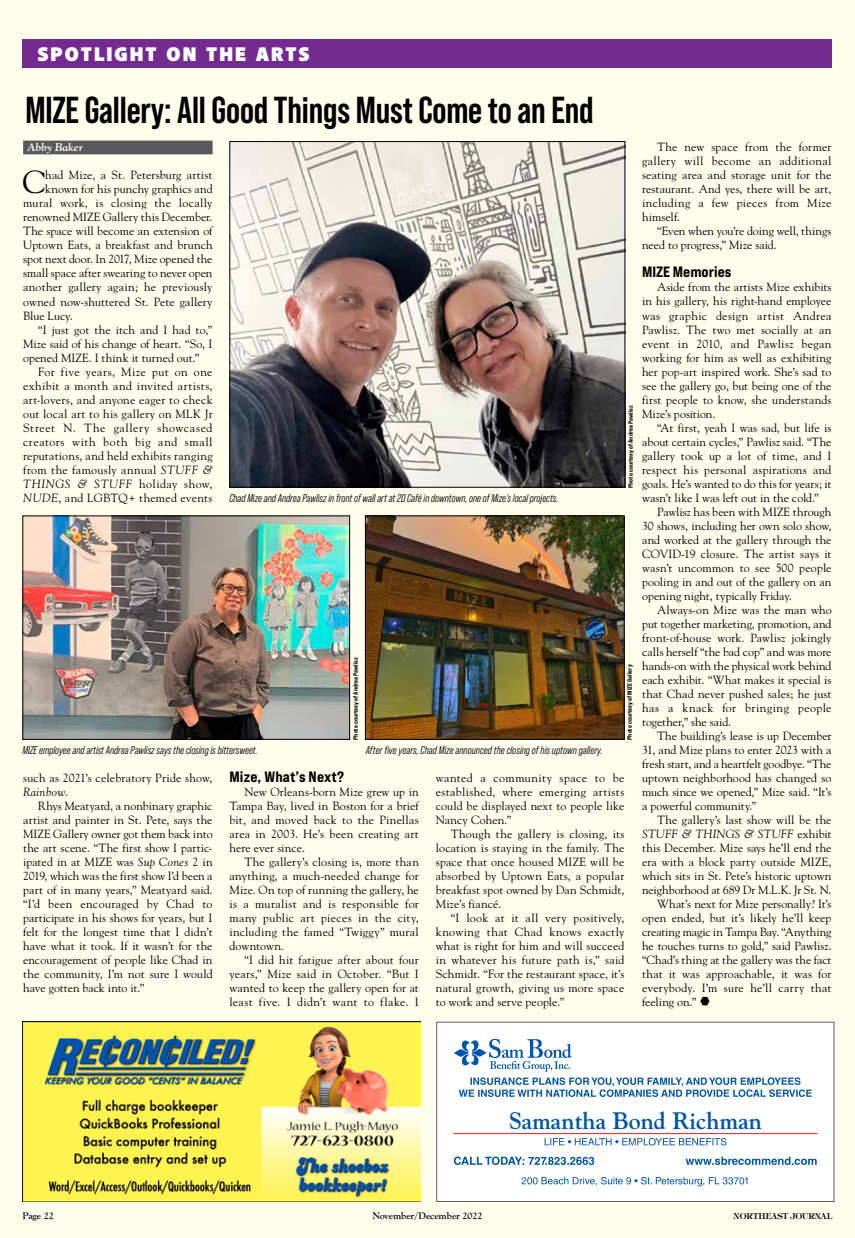
<style>
.page{position:relative;width:855px;height:1238px;background:#fffdeb}
.page>*{position:absolute;margin:0;border:0;box-sizing:border-box;transform-origin:0 0}
.t1{font:700 37.5px "Bebas Neue Pro";letter-spacing:-.005em;color:#000}
.t2{font:31.75px "Goudy";color:#000}
.t3{font:700 23.75px "Goudy";color:#0054a4}
.t4{font:900 20px "Akagi Pro";letter-spacing:.1em;color:#fff}
.t5{font:15px "Bebas Neue Pro Exp Eb";color:#000}
.t6{font:11.88px/14px "Goudy";letter-spacing:.01em;color:#000;text-align:justify}
.t7{font:11.88px "Goudy";letter-spacing:.03em;color:#000}
.t8{font:11.88px "Goudy";letter-spacing:.055em;color:#000}
.t9{font:11.88px "Goudy";letter-spacing:.05em;color:#000}
.t10{font:11.88px "Goudy";letter-spacing:.035em;color:#000}
.t11{font:italic 11.88px "Goudy";color:#000}
.t12{font:italic 11.88px "Goudy";letter-spacing:.04em;color:#000}
.t13{font:italic 11.25px "Bebas Neue Pro Middle";color:#000;scale:.95 1}
.t14{font:italic 700 11.25px "Goudy";color:#fff}
.t15{font:700 10px "Goudy Old Style T";color:#000}
.t16{font:600 8.12px "Tiffany";color:#000}
.t17{font:6.25px "Bebas Neue Pro Exp Eb";color:#000}
.s1{font-style:italic}
.s2{font-style:normal}
</style>
<div class="page">
<div style="left:22px;top:39px;width:810px;height:29px;background:#742b90"></div>
<div style="left:23px;top:141px;width:190px;height:13px;background:#58595b"></div>
<img style="left:367px;top:517px;width:256px;height:220px">
<div style="left:365px;top:515px;width:260px;height:224px;border:1px solid #000"></div>
<img style="left:231px;top:143px;width:392px;height:342px">
<div style="left:229px;top:141px;width:396px;height:346px;border:1px solid #000"></div>
<img style="left:24px;top:517px;width:324px;height:220px">
<div style="left:22px;top:515px;width:328px;height:224px;border:1px solid #000"></div>
<svg style="left:437px;top:1021px;width:397px;height:180px;background:#ebf0f5"></svg>
<img style="left:22px;top:1021px;width:398px;height:180px">
<h3 class="t4" style="left:38px;top:42px;width:274px">SPOTLIGHT ON THE ARTS</h3>
<h1 class="t1" style="left:25px;top:89px;width:570px">MIZE Gallery: All Good Things Must Come to an End</h1>
<p class="t14" style="left:28px;top:140px;width:57px">Abby Baker</p>
<h2 class="t2" style="left:22px;top:163px;width:24px">C</h2>
<p class="t6" style="left:45px;top:168px;width:169px">had Mize, a St. Petersburg artist</p>
<p class="t6" style="left:45px;top:182px;width:169px">known for his punchy graphics and</p>
<p class="t7" style="left:23px;top:196px;width:191px">mural work, is closing the locally</p>
<p class="t6" style="left:23px;top:210px;width:191px">renowned MIZE Gallery this December.</p>
<p class="t6" style="left:23px;top:224px;width:191px">The space will become an extension of</p>
<p class="t6" style="left:23px;top:238px;width:191px">Uptown Eats, a breakfast and brunch</p>
<p class="t6" style="left:23px;top:252px;width:191px">spot next door. In 2017, Mize opened the</p>
<p class="t6" style="left:23px;top:266px;width:191px">small space after swearing to never open</p>
<p class="t6" style="left:23px;top:280px;width:191px">another gallery again; he previously</p>
<p class="t6" style="left:23px;top:294px;width:191px">owned now-shuttered St. Pete gallery</p>
<p class="t6" style="left:23px;top:308px;width:51px">Blue Lucy.</p>
<p class="t6" style="left:38px;top:322px;width:176px">“I just got the itch and I had to,”</p>
<p class="t6" style="left:23px;top:336px;width:191px">Mize said of his change of heart. “So, I</p>
<p class="t6" style="left:23px;top:350px;width:178px">opened MIZE. I think it turned out.”</p>
<p class="t10" style="left:38px;top:364px;width:176px">For five years, Mize put on one</p>
<p class="t7" style="left:23px;top:378px;width:191px">exhibit a month and invited artists,</p>
<p class="t6" style="left:23px;top:392px;width:191px">art-lovers, and anyone eager to check</p>
<p class="t6" style="left:23px;top:406px;width:191px">out local art to his gallery on MLK Jr</p>
<p class="t8" style="left:23px;top:420px;width:191px">Street N. The gallery showcased</p>
<p class="t9" style="left:23px;top:434px;width:191px">creators with both big and small</p>
<p class="t6" style="left:23px;top:448px;width:191px">reputations, and held exhibits ranging</p>
<p class="t7" style="left:23px;top:462px;width:191px">from the famously annual <span class="s1">STUFF &amp;</span></p>
<p class="t12" style="left:23px;top:476px;width:191px">THINGS &amp; STUFF <span class="s2">holiday show,</span></p>
<p class="t6" style="left:23px;top:490px;width:191px"><span class="s1">NUDE</span>, and LGBTQ+ themed events</p>
<p class="t13" style="left:229px;top:491px;width:348px">Chad Mize and Andrea Pawlisz in front of wall art at 2D Café in downtown, one of Mize’s local projects.</p>
<p class="t17" style="left:627px;top:488px;width:84px;rotate:-90deg">Photo courtesy of Andrea Pawlisz</p>
<p class="t13" style="left:23px;top:743px;width:249px">MIZE employee and artist Andrea Pawlisz says the closing is bittersweet.</p>
<p class="t17" style="left:352px;top:739px;width:84px;rotate:-90deg">Photo courtesy of Andrea Pawlisz</p>
<p class="t17" style="left:626px;top:739px;width:77px;rotate:-90deg">Photo courtesy of MIZE Gallery</p>
<p class="t13" style="left:366px;top:743px;width:251px">After five years, Chad Mize announced the closing of his uptown gallery.</p>
<p class="t6" style="left:23px;top:770px;width:191px">such as 2021’s celebratory Pride show,<br><span class="s1">Rainbow</span>.</p>
<p class="t6" style="left:23px;top:798px;width:191px;text-indent:15px">Rhys Meatyard, a nonbinary graphic artist and painter in St. Pete, says the MIZE Gallery owner got them back into the art scene. “The first show I partic&shy;ipated in at MIZE was <span class="s1">Sup Cones</span> 2 in 2019, which was the first show I’d been a part of in many years,” Meatyard said. “I’d been encouraged by Chad to participate in his shows for years, but I felt for the longest time that I didn’t have what it took. If it wasn’t for the encouragement of people like Chad in the community, I’m not sure I would have gotten back into it.”</p>
<p class="t5" style="left:229px;top:767px;width:116px">Mize, What’s Next?</p>
<p class="t6" style="left:229px;top:784px;width:191px;text-indent:15px">New Orleans-born Mize grew up in Tampa Bay, lived in Boston for a brief bit, and moved back to the Pinellas area in 2003. He’s been creating art here ever since.</p>
<p class="t6" style="left:229px;top:854px;width:191px;text-indent:15px">The gallery’s closing is, more than anything, a much-needed change for Mize. On top of running the gallery, he is a muralist and is responsible for many public art pieces in the city, including the famed “Twiggy” mural downtown.</p>
<p class="t6" style="left:229px;top:952px;width:191px;text-indent:15px">“I did hit fatigue after about four years,” Mize said in October. “But I wanted to keep the gallery open for at least five. I didn’t want to flake. I</p>
<p class="t6" style="left:436px;top:770px;width:190px">wanted a community space to be established, where emerging artists could be displayed next to people like Nancy Cohen.”</p>
<p class="t6" style="left:436px;top:826px;width:190px;text-indent:15px">Though the gallery is closing, its location is staying in the family. The space that once housed MIZE will be absorbed by Uptown Eats, a popular breakfast spot owned by Dan Schmidt, Mize’s fiancé.</p>
<p class="t6" style="left:436px;top:910px;width:190px;text-indent:15px">“I look at it all very positively, knowing that Chad knows exactly what is right for him and will succeed in whatever his future path is,” said Schmidt. “For the restaurant space, it’s natural growth, giving us more space to work and serve people.”</p>
<p class="t6" style="left:642px;top:140px;width:191px;text-indent:15px">The new space from the former gallery will become an additional seating area and storage unit for the restaurant. And yes, there will be art, including a few pieces from Mize himself.</p>
<p class="t6" style="left:642px;top:224px;width:191px;text-indent:15px">“Even when you’re doing well, things need to progress,” Mize said.</p>
<p class="t5" style="left:642px;top:263px;width:91px">MIZE Memories</p>
<p class="t6" style="left:642px;top:280px;width:191px;text-indent:15px">Aside from the artists Mize exhibits in his gallery, his right-hand employee was graphic design artist Andrea Pawlisz. The two met socially at an event in 2010, and Pawlisz began working for him as well as exhibiting her pop-art inspired work. She’s sad to see the gallery go, but being one of the first people to know, she understands Mize’s position.</p>
<p class="t6" style="left:642px;top:420px;width:191px;text-indent:15px">“At first, yeah I was sad, but life is about certain cycles,” Pawlisz said. “The gallery took up a lot of time, and I respect his personal aspirations and goals. He’s wanted to do this for years; it wasn’t like I was left out in the cold.”</p>
<p class="t6" style="left:642px;top:504px;width:191px;text-indent:15px">Pawlisz has been with MIZE through 30 shows, including her own solo show, and worked at the gallery through the COVID-19 closure. The artist says it wasn’t uncommon to see 500 people pooling in and out of the gallery on an opening night, typically Friday.</p>
<p class="t6" style="left:642px;top:602px;width:191px;text-indent:15px">Always-on Mize was the man who put together marketing, promotion, and front-of-house work. Pawlisz jokingly calls herself “the bad cop” and was more hands-on with the physical work behind each exhibit. “What makes it special is that Chad never pushed sales; he just has a knack for bringing people together,” she said.</p>
<p class="t6" style="left:642px;top:728px;width:191px;text-indent:15px">The building’s lease is up December 31, and Mize plans to enter 2023 with a fresh start, and a heartfelt goodbye. “The uptown neighborhood has changed so much since we opened,” Mize said. “It’s a powerful community.”</p>
<p class="t6" style="left:657px;top:812px;width:176px">The gallery’s last show will be the</p>
<p class="t11" style="left:642px;top:826px;width:191px">STUFF &amp; THINGS &amp; STUFF <span class="s2">exhibit</span></p>
<p class="t6" style="left:642px;top:840px;width:191px">this December. Mize says he’ll end the</p>
<p class="t6" style="left:642px;top:854px;width:191px">era with a block party outside MIZE,</p>
<p class="t6" style="left:642px;top:868px;width:191px">which sits in St. Pete’s historic uptown</p>
<p class="t6" style="left:642px;top:882px;width:191px">neighborhood at 689 Dr M.L.K. Jr St. N.</p>
<p class="t6" style="left:657px;top:896px;width:176px">What’s next for Mize personally? It’s</p>
<p class="t6" style="left:642px;top:910px;width:191px">open ended, but it’s likely he’ll keep</p>
<p class="t6" style="left:642px;top:924px;width:191px">creating magic in Tampa Bay. “Anything</p>
<p class="t6" style="left:642px;top:938px;width:191px">he touches turns to gold,” said Pawlisz.</p>
<p class="t6" style="left:642px;top:952px;width:191px">“Chad’s thing at the gallery was the fact</p>
<p class="t6" style="left:642px;top:966px;width:191px">that it was approachable, it was for</p>
<p class="t6" style="left:642px;top:980px;width:191px">everybody. I’m sure he’ll carry that</p>
<p class="t6" style="left:642px;top:994px;width:56px">feeling on.”</p>
<h3 class="t3" style="left:509px;top:1106px;width:255px">Samantha Bond Richman</h3>
<p class="t15" style="left:22px;top:1209px;width:33px">Page 22</p>
<p class="t15" style="left:372px;top:1209px;width:112px">November/December 2022</p>
<p class="t16" style="left:734px;top:1210px;width:100px">NORTHEAST JOURNAL</p>
</div>
